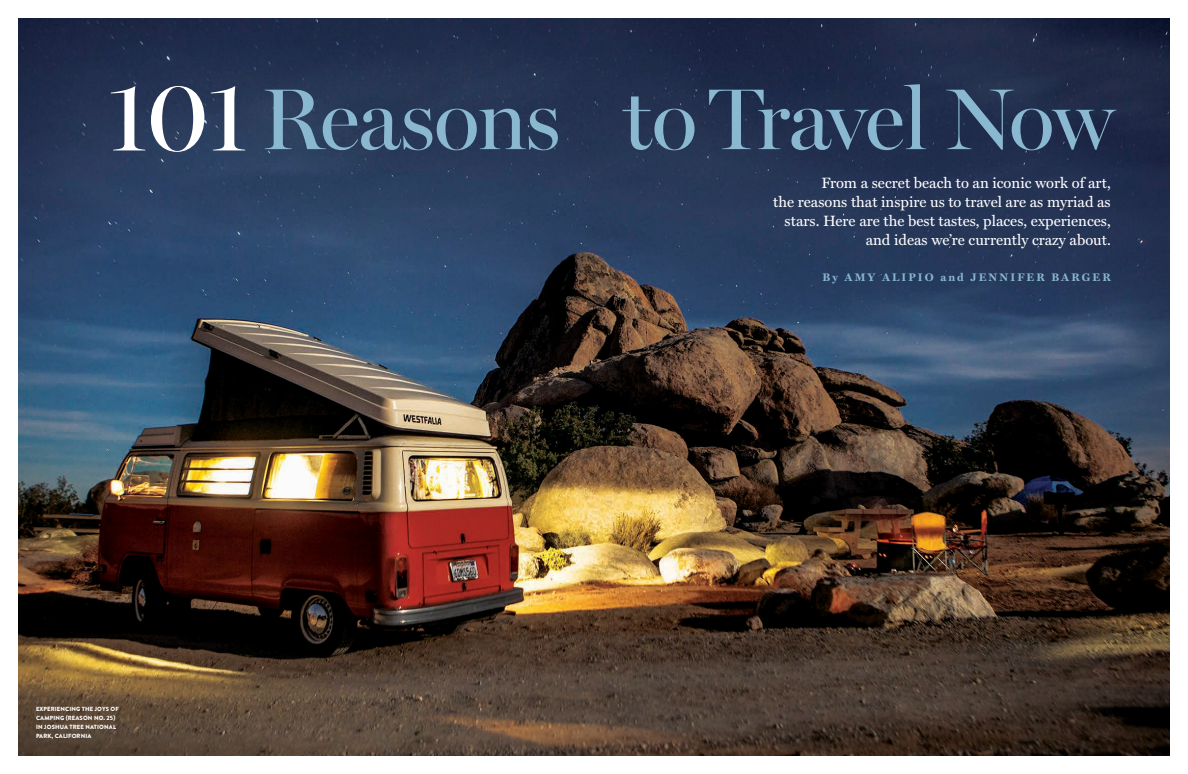
<style>
.page{position:relative;width:1188px;height:774px;background:#fff}
.page>*{position:absolute;margin:0;border:0;box-sizing:border-box;transform-origin:0 0}
.t1{font:87px "Miller Banner";letter-spacing:-.025em;color:#8ab8d0}
.t2{font:15px/19px "Miller Text";color:#fff;text-align:right}
.t3{font:700 11px "Miller Text";letter-spacing:.19em;color:#8ab8d0}
.t4{font:900 6px/9px "Brandon Text";letter-spacing:.02em;color:#fff}
.s1{font-size:104px;color:#fff}
</style>
<div class="page">
<img style="left:18px;top:18px;width:1152px;height:738px">
<h1 class="t1" style="left:105px;top:68px;width:1011px"><span class="s1">101</span>Reasons to Travel Now</h1>
<p class="t4" style="left:36px;top:704px;width:84px">EXPERIENCING THE JOYS OF<br>CAMPING (REASON NO. 25)<br>IN JOSHUA TREE NATIONAL<br>PARK, CALIFORNIA</p>
<p class="t2" style="left:773px;top:174px;width:339px">From a secret beach to an iconic work of art,<br>the reasons that inspire us to travel are as myriad as stars. Here are the best tastes, places, experiences, and ideas we’re currently crazy about.</p>
<p class="t3" style="left:823px;top:271px;width:290px">By AMY ALIPIO and JENNIFER BARGER</p>
</div>
